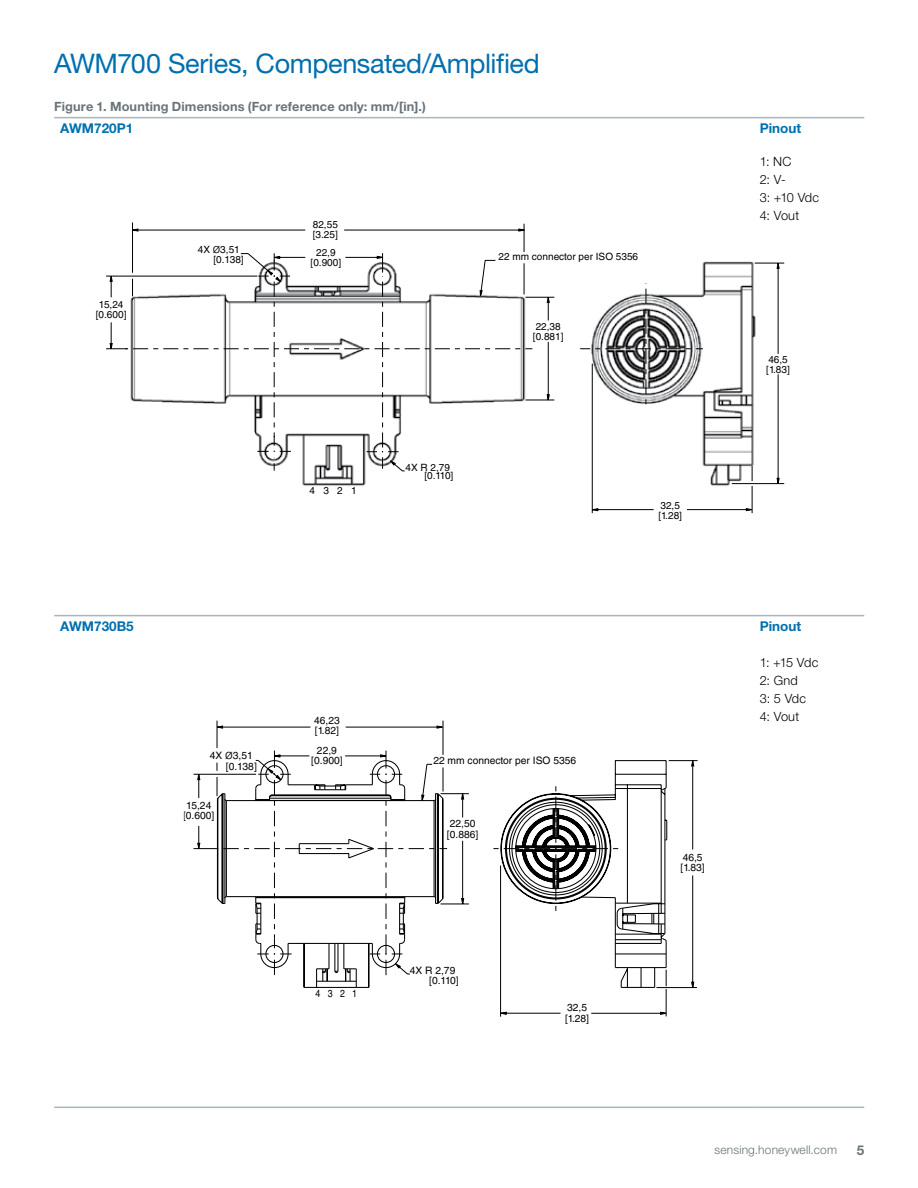
<style>
.page{position:relative;width:918px;height:1188px;background:#fff}
.page>*{position:absolute;margin:0;border:0;box-sizing:border-box;transform-origin:0 0}
.t1{font:27px "Helvetica Neue LT Std";letter-spacing:-.015em;color:#006faf}
.t2{font:700 13.5px "Helvetica Neue LT Std";color:#006faf}
.t3{font:700 13.5px "Helvetica Neue LT Std";color:#68737a}
.t4{font:700 12.75px "Helvetica Neue LT Std";letter-spacing:.01em;color:#68737a}
.t5{font:300 12.75px/18px "Helvetica Neue LT Std";letter-spacing:.015em;color:#000}
.t6{font:300 12px "Helvetica Neue LT Std";letter-spacing:.015em;color:#68737a}
.t7{font:10.2px/10.2px "Helvetica LT Std";color:#000}
.t8{font:10.2px "Helvetica LT Std";color:#000;scale:.86 1}
.t9{font:10.05px/10.1px "Helvetica LT Std";color:#000}
.s1{font-weight:300;font-size:13.35px}
.s2{font-weight:300;font-size:13.65px}
</style>
<div class="page">
<svg style="left:731px;top:263px;width:54px;height:221px"></svg>
<svg style="left:302px;top:278px;width:451px;height:236px"></svg>
<svg style="left:580px;top:283px;width:123px;height:125px"></svg>
<svg style="left:106px;top:222px;width:449px;height:250px"></svg>
<hr style="left:54px;top:117px;width:700px;height:1px;background:#abb4ba">
<hr style="left:754px;top:117px;width:110px;height:1px;background:#abb4ba">
<hr style="left:54px;top:615px;width:700px;height:1px;background:#abb4ba">
<hr style="left:754px;top:615px;width:110px;height:1px;background:#abb4ba">
<hr style="left:54px;top:1107px;width:700px;height:1px;background:#abb4ba">
<hr style="left:754px;top:1107px;width:110px;height:1px;background:#abb4ba">
<svg style="left:493px;top:760px;width:205px;height:257px"></svg>
<svg style="left:194px;top:721px;width:275px;height:267px"></svg>
<h1 class="t1" style="left:54px;top:48px;width:488px">AWM700 Series, Compensated/Amplified</h1>
<p class="t4" style="left:54px;top:98px;width:373px">Figure 1. Mounting Dimensions (For reference only: mm/[in].)</p>
<h2 class="t2" style="left:60px;top:120px;width:75px">AWM720P1</h2>
<h2 class="t2" style="left:760px;top:120px;width:43px">Pinout</h2>
<p class="t5" style="left:760px;top:152px;width:61px">1: NC<br>2: V-<br>3: +10 Vdc<br>4: Vout</p>
<p class="t9" style="left:313px;top:220px;width:27px">82,55 [3.25]</p>
<p class="t9" style="left:96px;top:300px;width:32px">15,24 [0.600]</p>
<p class="t9" style="left:213px;top:245px;width:32px;text-indent:-16px">4X <span class="s1">ø</span>3,51 [0.138]</p>
<p class="t9" style="left:311px;top:248px;width:32px;text-align:center">22,9 [0.900]</p>
<p class="t9" style="left:309px;top:485px;width:49px">4 3 2 1</p>
<p class="t9" style="left:499px;top:252px;width:141px">22 mm connector per ISO 5356</p>
<p class="t9" style="left:533px;top:322px;width:32px">22,38 [0.881]</p>
<p class="t9" style="left:424px;top:463px;width:30px;line-height:8.4px;text-indent:-19px">4X R 2,79 [0.110]</p>
<p class="t9" style="left:658px;top:500px;width:25px">32,5 [1.28]</p>
<p class="t9" style="left:766px;top:354px;width:25px">46,5 [1.83]</p>
<h2 class="t2" style="left:60px;top:618px;width:75px">AWM730B5</h2>
<h2 class="t2" style="left:760px;top:618px;width:43px">Pinout</h2>
<p class="t5" style="left:760px;top:653px;width:60px">1: +15 Vdc<br>2: Gnd<br>3: 5 Vdc<br>4: Vout</p>
<p class="t7" style="left:314px;top:715px;width:27px">46,23 [1.82]</p>
<p class="t7" style="left:226px;top:751px;width:32px;text-indent:-16px">4X <span class="s2">ø</span>3,51 [0.138]</p>
<p class="t7" style="left:183px;top:800px;width:33px">15,24 [0.600]</p>
<p class="t7" style="left:311px;top:745px;width:33px;text-align:center">22,9 [0.900]</p>
<p class="t8" style="left:316px;top:987px;width:50px">4 3 2 1</p>
<p class="t7" style="left:433px;top:756px;width:144px">22 mm connector per ISO 5356</p>
<p class="t7" style="left:447px;top:819px;width:33px">22,50 [0.886]</p>
<p class="t7" style="left:429px;top:965px;width:31px;text-indent:-19px">4X R 2,79 [0.110]</p>
<p class="t7" style="left:565px;top:1003px;width:26px">32,5 [1.28]</p>
<p class="t7" style="left:681px;top:852px;width:26px">46,5 [1.83]</p>
<p class="t6" style="left:714px;top:1143px;width:124px">sensing.honeywell.com</p>
<h2 class="t3" style="left:857px;top:1142px;width:9px">5</h2>
</div>
